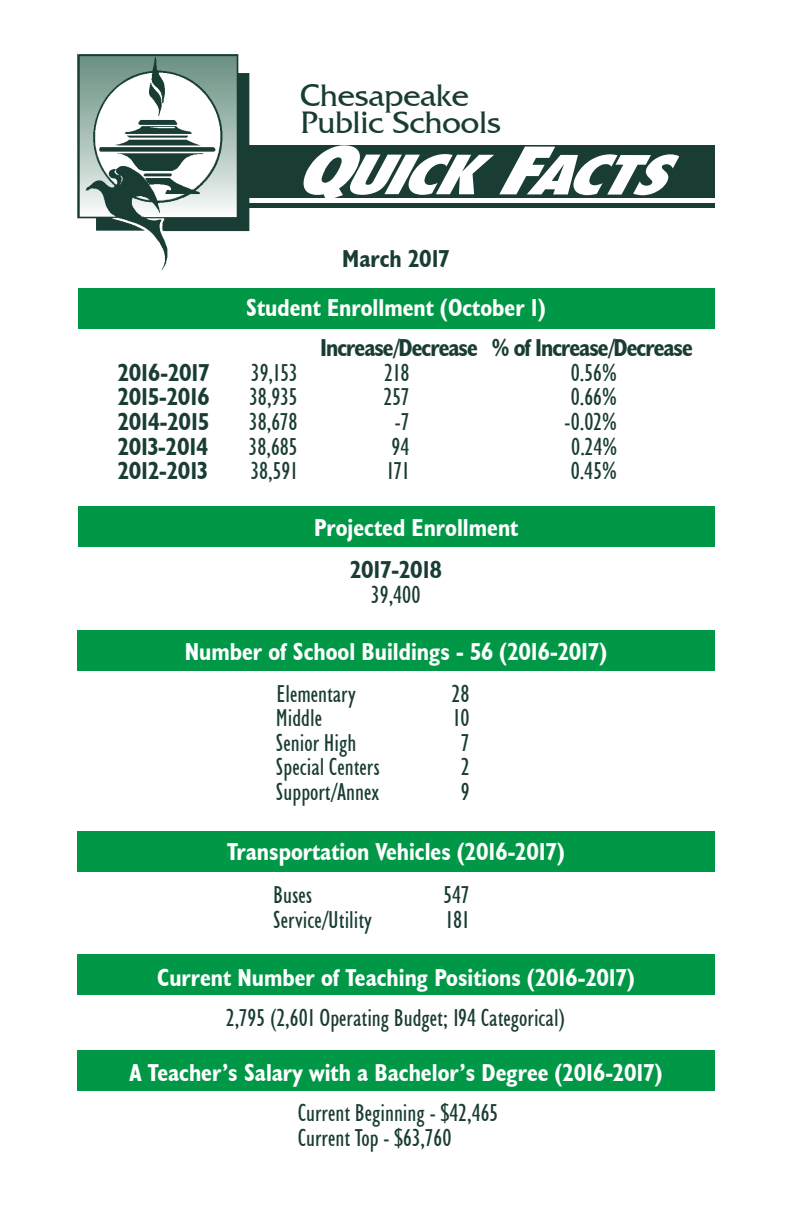
<style>
.page{position:relative;width:792px;height:1224px;background:#fff}
.page>*{position:absolute;margin:0;border:0;box-sizing:border-box;transform-origin:0 0}
.t1{font:italic 52.4px "Fujiyama Extra Bold Plain";color:#fff;scale:1.33 1}
.t2{font:32.8px/27.2px "France Plain";color:#193c34}
.t3{font:condensed 24.6px/24.6px "Humanist 521 BT";color:#193c34}
.t4{font:700 condensed 24.6px "Humanist 521 BT";color:#fff}
.t5{font:700 condensed 24.6px "Humanist 521 BT";color:#193c34}
.t6{font:700 condensed 24.6px/24.6px "Humanist 521 BT";letter-spacing:-.04em;color:#193c34}
.s1{font-size:63.4px}
.s2{font-weight:400}
</style>
<div class="page">
<div style="left:246px;top:145px;width:469px;height:63px;background:#193c34"></div>
<hr style="left:249px;top:198px;width:467px;height:4px;background:#fff">
<img style="left:77px;top:53px;width:185px;height:217px">
<div style="left:78px;top:288px;width:637px;height:40px;background:#009847"></div>
<div style="left:78px;top:506px;width:637px;height:40px;background:#009847"></div>
<div style="left:78px;top:630px;width:637px;height:41px;background:#009847"></div>
<div style="left:78px;top:832px;width:637px;height:40px;background:#009847"></div>
<div style="left:78px;top:954px;width:637px;height:41px;background:#009847"></div>
<div style="left:78px;top:1051px;width:637px;height:40px;background:#009847"></div>
<h2 class="t2" style="left:301px;top:81px;width:202px">Chesapeake<br>Public Schools</h2>
<p class="t1" style="left:291px;top:141px;width:308px"><span class="s1">Q</span>UICK<span class="s1">F</span>ACTS</p>
<p class="t5" style="left:342px;top:243px;width:109px">March 2017</p>
<p class="t4" style="left:246px;top:292px;width:301px">Student Enrollment (October 1)</p>
<p class="t5" style="left:118px;top:357px;width:93px">2016-2017</p>
<p class="t3" style="left:251px;top:360px;width:48px">39,153</p>
<p class="t6" style="left:385px;top:335px;width:310px;text-indent:-64px">Increase/Decrease % of Increase/Decrease<br><span class="s2">218</span></p>
<p class="t3" style="left:571px;top:360px;width:47px">0.56%</p>
<p class="t5" style="left:118px;top:382px;width:93px">2015-2016</p>
<p class="t3" style="left:249px;top:385px;width:50px">38,935</p>
<p class="t3" style="left:384px;top:385px;width:27px">257</p>
<p class="t3" style="left:571px;top:385px;width:48px">0.66%</p>
<p class="t5" style="left:118px;top:406px;width:93px">2014-2015</p>
<p class="t3" style="left:249px;top:409px;width:50px">38,678</p>
<p class="t3" style="left:395px;top:409px;width:16px">-7</p>
<p class="t3" style="left:564px;top:409px;width:54px">-0.02%</p>
<p class="t5" style="left:118px;top:431px;width:92px">2013-2014</p>
<p class="t3" style="left:249px;top:434px;width:50px">38,685</p>
<p class="t3" style="left:392px;top:434px;width:19px">94</p>
<p class="t3" style="left:571px;top:434px;width:47px">0.24%</p>
<p class="t5" style="left:118px;top:455px;width:91px">2012-2013</p>
<p class="t3" style="left:251px;top:458px;width:49px">38,591</p>
<p class="t3" style="left:387px;top:458px;width:24px">171</p>
<p class="t3" style="left:571px;top:458px;width:48px">0.45%</p>
<p class="t4" style="left:314px;top:513px;width:206px">Projected Enrollment</p>
<p class="t5" style="left:350px;top:554px;width:93px">2017-2018</p>
<p class="t3" style="left:371px;top:582px;width:51px">39,400</p>
<p class="t4" style="left:185px;top:637px;width:423px">Number of School Buildings - 56 (2016-2017)</p>
<p class="t3" style="left:277px;top:681px;width:81px">Elementary</p>
<p class="t3" style="left:452px;top:681px;width:19px">28</p>
<p class="t3" style="left:276px;top:706px;width:48px">Middle</p>
<p class="t3" style="left:453px;top:706px;width:18px">10</p>
<p class="t3" style="left:276px;top:730px;width:82px">Senior High</p>
<p class="t3" style="left:461px;top:730px;width:10px">7</p>
<p class="t3" style="left:276px;top:755px;width:106px">Special Centers</p>
<p class="t3" style="left:461px;top:755px;width:10px">2</p>
<p class="t3" style="left:276px;top:779px;width:105px">Support/Annex</p>
<p class="t3" style="left:461px;top:779px;width:10px">9</p>
<p class="t4" style="left:227px;top:837px;width:339px">Transportation Vehicles (2016-2017)</p>
<p class="t3" style="left:273px;top:883px;width:41px">Buses</p>
<p class="t3" style="left:443px;top:883px;width:28px">547</p>
<p class="t3" style="left:273px;top:907px;width:100px">Service/Utility</p>
<p class="t3" style="left:446px;top:907px;width:25px">181</p>
<p class="t4" style="left:157px;top:962px;width:479px">Current Number of Teaching Positions (2016-2017)</p>
<p class="t3" style="left:226px;top:1005px;width:341px">2,795 (2,601 Operating Budget; 194 Categorical)</p>
<p class="t4" style="left:130px;top:1057px;width:534px">A Teacher’s Salary with a Bachelor’s Degree (2016-2017)</p>
<p class="t3" style="left:298px;top:1100px;width:202px">Current Beginning - $42,465<br>Current Top - $63,760</p>
</div>
